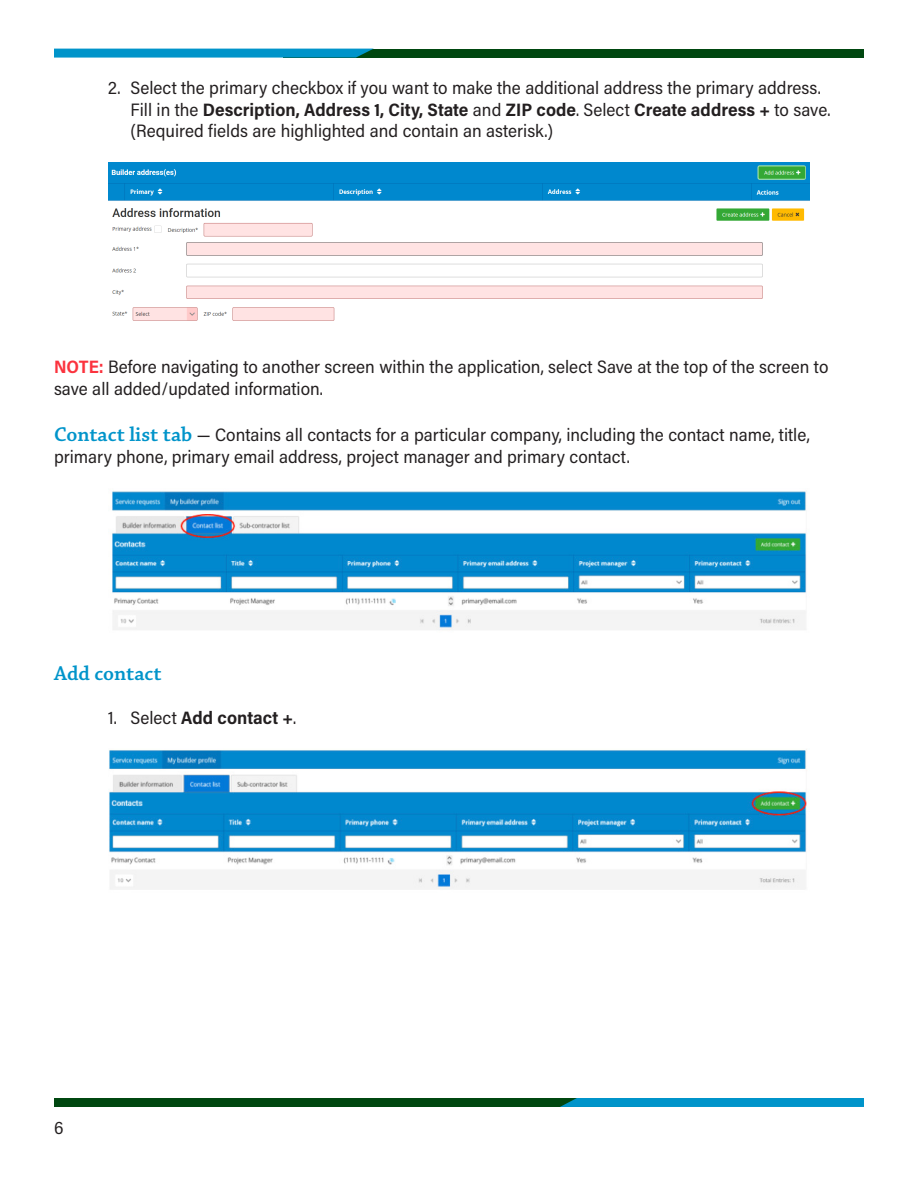
<style>
.page{position:relative;width:918px;height:1188px;background:#fff}
.page>*{position:absolute;margin:0;border:0;box-sizing:border-box;transform-origin:0 0}
.t1{font:600 21px "Chaparral Pro";color:#0094ca}
.t2{font:18px/21.6px "Acumin Pro Semi Cond";color:#231f20}
.t3{font:700 18px "Acumin Pro Semi Cond";color:#231f20}
.s1{font-weight:700}
.s2{font-weight:700;color:#fb333e}
.s3{font-family:"Chaparral Pro";font-weight:600;font-size:21px;color:#0094ca}
.s4{font-weight:400}
</style>
<div class="page">
<div style="left:284px;top:49px;width:580px;height:9px;background:#004710"></div>
<svg style="left:54px;top:49px;width:319px;height:9px"></svg>
<div style="left:54px;top:1098px;width:596px;height:9px;background:#004710"></div>
<div style="left:560px;top:1098px;width:304px;height:9px;background:#0094ca"></div>
<img style="left:108px;top:163px;width:702px;height:158px">
<img style="left:112px;top:491px;width:695px;height:139px">
<img style="left:109px;top:749px;width:698px;height:140px">
<p class="t2" style="left:130px;top:76px;width:702px;text-indent:-22px">2. Select the primary checkbox if you want to make the additional address the primary address.<br>Fill in the <span class="s1">Description, Address 1, City, State</span> and <span class="s1">ZIP code</span>. Select <span class="s1">Create address +</span> to save. (Required fields are highlighted and contain an asterisk.)</p>
<p class="t2" style="left:54px;top:355px;width:776px"><span class="s2">NOTE:</span> Before navigating to another screen within the application, select Save at the top of the screen to save all added/updated information.</p>
<p class="t2" style="left:54px;top:423px;width:757px"><span class="s3">Contact list tab</span> — Contains all contacts for a particular company, including the contact name, title, primary phone, primary email address, project manager and primary contact.</p>
<p class="t1" style="left:54px;top:662px;width:109px">Add contact</p>
<p class="t3" style="left:108px;top:705px;width:190px"><span class="s4">1. Select</span> Add contact +<span class="s4">.</span></p>
<p class="t2" style="left:54px;top:1116px;width:11px">6</p>
</div>
